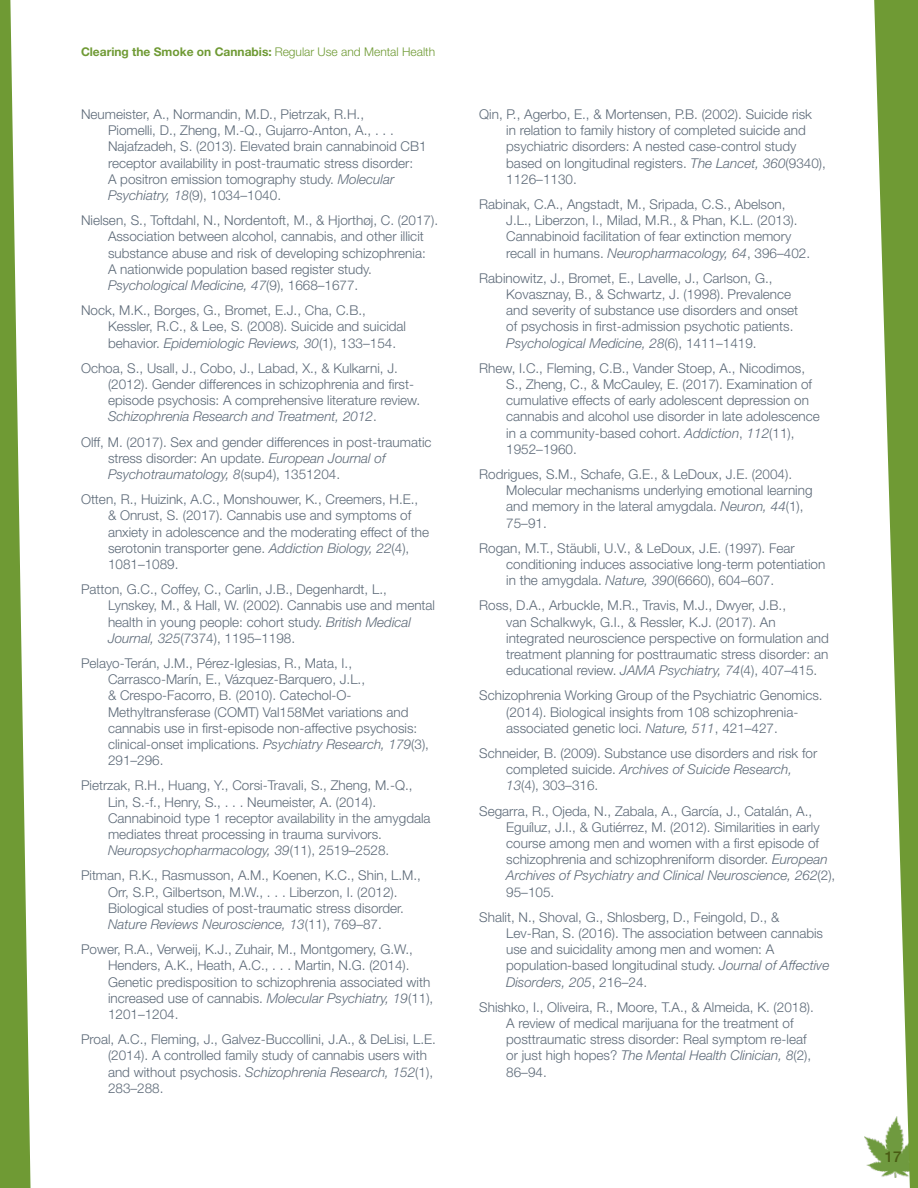
<style>
.page{position:relative;width:918px;height:1188px;background:#fff}
.page>*{position:absolute;margin:0;border:0;box-sizing:border-box;transform-origin:0 0}
.t1{font:500 15px "Helvetica Neue LT Std";color:#495b13}
.CCSA_References{font:300 13.5px/16.2px "Helvetica Neue LT Std";color:#5d6a78}
.t2{font:700 12px "Helvetica Neue LT Std";color:#6f9a34}
.s1{font-weight:300}
.s2{font-style:italic}
</style>
<div class="page">
<img style="left:864px;top:1136px;width:8px;height:33px">
<svg style="left:872px;top:0;width:46px;height:1188px;fill:#6f9a34"></svg>
<svg style="left:0;top:0;width:31px;height:1188px"></svg>
<p class="t2" style="left:81px;top:44px;width:356px">Clearing the Smoke on Cannabis: <span class="s1">Regular Use and Mental Health</span></p>
<p class="CCSA_References" style="left:108px;top:106px;width:320px;text-indent:-27px">Neumeister, A., Normandin, M.D., Pietrzak, R.H.,<br>Piomelli, D., Zheng, M.-Q., Gujarro-Anton, A., . . .<br>Najafzadeh, S. (2013). Elevated brain cannabinoid CB1 receptor availability in post-traumatic stress disorder:<br>A positron emission tomography study. <span class="s2">Molecular Psychiatry, 18</span>(9), 1034–1040.</p>
<p class="CCSA_References" style="left:108px;top:212px;width:332px;text-indent:-27px">Nielsen, S., Toftdahl, N., Nordentoft, M., &amp; Hjorthøj, C. (2017).<br>Association between alcohol, cannabis, and other illicit substance abuse and risk of developing schizophrenia:<br>A nationwide population based register study.<br><span class="s2">Psychological Medicine, 47</span>(9), 1668–1677.</p>
<p class="CCSA_References" style="left:108px;top:302px;width:300px;text-indent:-27px">Nock, M.K., Borges, G., Bromet, E.J., Cha, C.B.,<br>Kessler, R.C., &amp; Lee, S. (2008). Suicide and suicidal behavior. <span class="s2">Epidemiologic Reviews, 30</span>(1), 133–154.</p>
<p class="CCSA_References" style="left:108px;top:360px;width:314px;text-indent:-27px">Ochoa, S., Usall, J., Cobo, J., Labad, X., &amp; Kulkarni, J. (2012). Gender differences in schizophrenia and first&shy;episode psychosis: A comprehensive literature review.<br><span class="s2">Schizophrenia Research and Treatment, 2012</span>.</p>
<p class="CCSA_References" style="left:108px;top:433px;width:325px;text-indent:-27px">Olff, M. (2017). Sex and gender differences in post-traumatic stress disorder: An update. <span class="s2">European Journal of<br>Psychotraumatology, 8</span>(sup4), 1351204.</p>
<p class="CCSA_References" style="left:108px;top:491px;width:323px;text-indent:-27px">Otten, R., Huizink, A.C., Monshouwer, K., Creemers, H.E., &amp; Onrust, S. (2017). Cannabis use and symptoms of anxiety in adolescence and the moderating effect of the serotonin transporter gene. <span class="s2">Addiction Biology, 22</span>(4), 1081–1089.</p>
<p class="CCSA_References" style="left:108px;top:581px;width:329px;text-indent:-27px">Patton, G.C., Coffey, C., Carlin, J.B., Degenhardt, L., Lynskey, M., &amp; Hall, W. (2002). Cannabis use and mental health in young people: cohort study. <span class="s2">British Medical Journal, 325</span>(7374), 1195–1198.</p>
<p class="CCSA_References" style="left:108px;top:655px;width:323px;text-indent:-27px">Pelayo-Terán, J.M., Pérez-Iglesias, R., Mata, I., Carrasco-Marín, E., Vázquez-Barquero, J.L.,<br>&amp; Crespo-Facorro, B. (2010). Catechol-O-Methyltransferase (COMT) Val158Met variations and cannabis use in first-episode non-affective psychosis: clinical-onset implications. <span class="s2">Psychiatry Research, 179</span>(3), 291–296.</p>
<p class="CCSA_References" style="left:108px;top:777px;width:324px;text-indent:-27px">Pietrzak, R.H., Huang, Y., Corsi-Travali, S., Zheng, M.-Q., Lin, S.-f., Henry, S., . . . Neumeister, A. (2014).<br>Cannabinoid type 1 receptor availability in the amygdala mediates threat processing in trauma survivors.<br><span class="s2">Neuropsychopharmacology, 39</span>(11), 2519–2528.</p>
<p class="CCSA_References" style="left:108px;top:867px;width:315px;text-indent:-27px">Pitman, R.K., Rasmusson, A.M., Koenen, K.C., Shin, L.M., Orr, S.P., Gilbertson, M.W., . . . Liberzon, I. (2012).<br>Biological studies of post-traumatic stress disorder.<br><span class="s2">Nature Reviews Neuroscience, 13</span>(11), 769–87.</p>
<p class="CCSA_References" style="left:108px;top:941px;width:327px;text-indent:-27px">Power, R.A., Verweij, K.J., Zuhair, M., Montgomery, G.W., Henders, A.K., Heath, A.C., . . . Martin, N.G. (2014).<br>Genetic predisposition to schizophrenia associated with increased use of cannabis. <span class="s2">Molecular Psychiatry, 19</span>(11), 1201–1204.</p>
<p class="CCSA_References" style="left:108px;top:1031px;width:329px;text-indent:-27px">Proal, A.C., Fleming, J., Galvez-Buccollini, J.A., &amp; DeLisi, L.E. (2014). A controlled family study of cannabis users with and without psychosis. <span class="s2">Schizophrenia Research, 152</span>(1), 283–288.</p>
<p class="CCSA_References" style="left:506px;top:106px;width:321px;text-indent:-27px">Qin, P., Agerbo, E., &amp; Mortensen, P.B. (2002). Suicide risk<br>in relation to family history of completed suicide and psychiatric disorders: A nested case-control study based on longitudinal registers. <span class="s2">The Lancet, 360</span>(9340), 1126–1130.</p>
<p class="CCSA_References" style="left:506px;top:196px;width:305px;text-indent:-27px">Rabinak, C.A., Angstadt, M., Sripada, C.S., Abelson, J.L., Liberzon, I., Milad, M.R., &amp; Phan, K.L. (2013).<br>Cannabinoid facilitation of fear extinction memory recall in humans. <span class="s2">Neuropharmacology, 64</span>, 396–402.</p>
<p class="CCSA_References" style="left:506px;top:270px;width:294px;text-indent:-27px">Rabinowitz, J., Bromet, E., Lavelle, J., Carlson, G., Kovasznay, B., &amp; Schwartz, J. (1998). Prevalence and severity of substance use disorders and onset of psychosis in first-admission psychotic patients.<br><span class="s2">Psychological Medicine, 28</span>(6), 1411–1419.</p>
<p class="CCSA_References" style="left:506px;top:360px;width:315px;text-indent:-27px">Rhew, I.C., Fleming, C.B., Vander Stoep, A., Nicodimos, S., Zheng, C., &amp; McCauley, E. (2017). Examination of cumulative effects of early adolescent depression on cannabis and alcohol use disorder in late adolescence in a community-based cohort. <span class="s2">Addiction</span>, <span class="s2">112</span>(11), 1952–1960.</p>
<p class="CCSA_References" style="left:506px;top:466px;width:308px;text-indent:-27px">Rodrigues, S.M., Schafe, G.E., &amp; LeDoux, J.E. (2004).<br>Molecular mechanisms underlying emotional learning and memory in the lateral amygdala. <span class="s2">Neuron, 44</span>(1), 75–91.</p>
<p class="CCSA_References" style="left:506px;top:540px;width:321px;text-indent:-27px">Rogan, M.T., Stäubli, U.V., &amp; LeDoux, J.E. (1997). Fear conditioning induces associative long-term potentiation in the amygdala. <span class="s2">Nature, 390</span>(6660), 604–607.</p>
<p class="CCSA_References" style="left:506px;top:597px;width:324px;text-indent:-27px">Ross, D.A., Arbuckle, M.R., Travis, M.J., Dwyer, J.B.,<br>van Schalkwyk, G.I., &amp; Ressler, K.J. (2017). An integrated neuroscience perspective on formulation and treatment planning for posttraumatic stress disorder: an educational review. <span class="s2">JAMA Psychiatry, 74</span>(4), 407–415.</p>
<p class="CCSA_References" style="left:506px;top:687px;width:318px;text-indent:-27px">Schizophrenia Working Group of the Psychiatric Genomics. (2014). Biological insights from 108 schizophrenia&shy;associated genetic loci. <span class="s2">Nature, 511</span>, 421–427.</p>
<p class="CCSA_References" style="left:506px;top:745px;width:313px;text-indent:-27px">Schneider, B. (2009). Substance use disorders and risk for completed suicide. <span class="s2">Archives of Suicide Research,<br>13</span>(4), 303–316.</p>
<p class="CCSA_References" style="left:506px;top:802px;width:331px;text-indent:-27px">Segarra, R., Ojeda, N., Zabala, A., García, J., Catalán, A., Eguíluz, J.I., &amp; Gutiérrez, M. (2012). Similarities in early course among men and women with a first episode of schizophrenia and schizophreniform disorder. <span class="s2">European Archives of Psychiatry and Clinical Neuroscience, 262</span>(2), 95–105.</p>
<p class="CCSA_References" style="left:506px;top:909px;width:325px;text-indent:-27px">Shalit, N., Shoval, G., Shlosberg, D., Feingold, D., &amp; Lev-Ran, S. (2016). The association between cannabis use and suicidality among men and women: A population-based longitudinal study. <span class="s2">Journal of Affective Disorders, 205</span>, 216–24.</p>
<p class="CCSA_References" style="left:506px;top:999px;width:309px;text-indent:-27px">Shishko, I., Oliveira, R., Moore, T.A., &amp; Almeida, K. (2018).<br>A review of medical marijuana for the treatment of posttraumatic stress disorder: Real symptom re-leaf or just high hopes? <span class="s2">The Mental Health Clinician, 8</span>(2), 86–94.</p>
<p class="t1" style="left:885px;top:1148px;width:18px">17</p>
</div>
